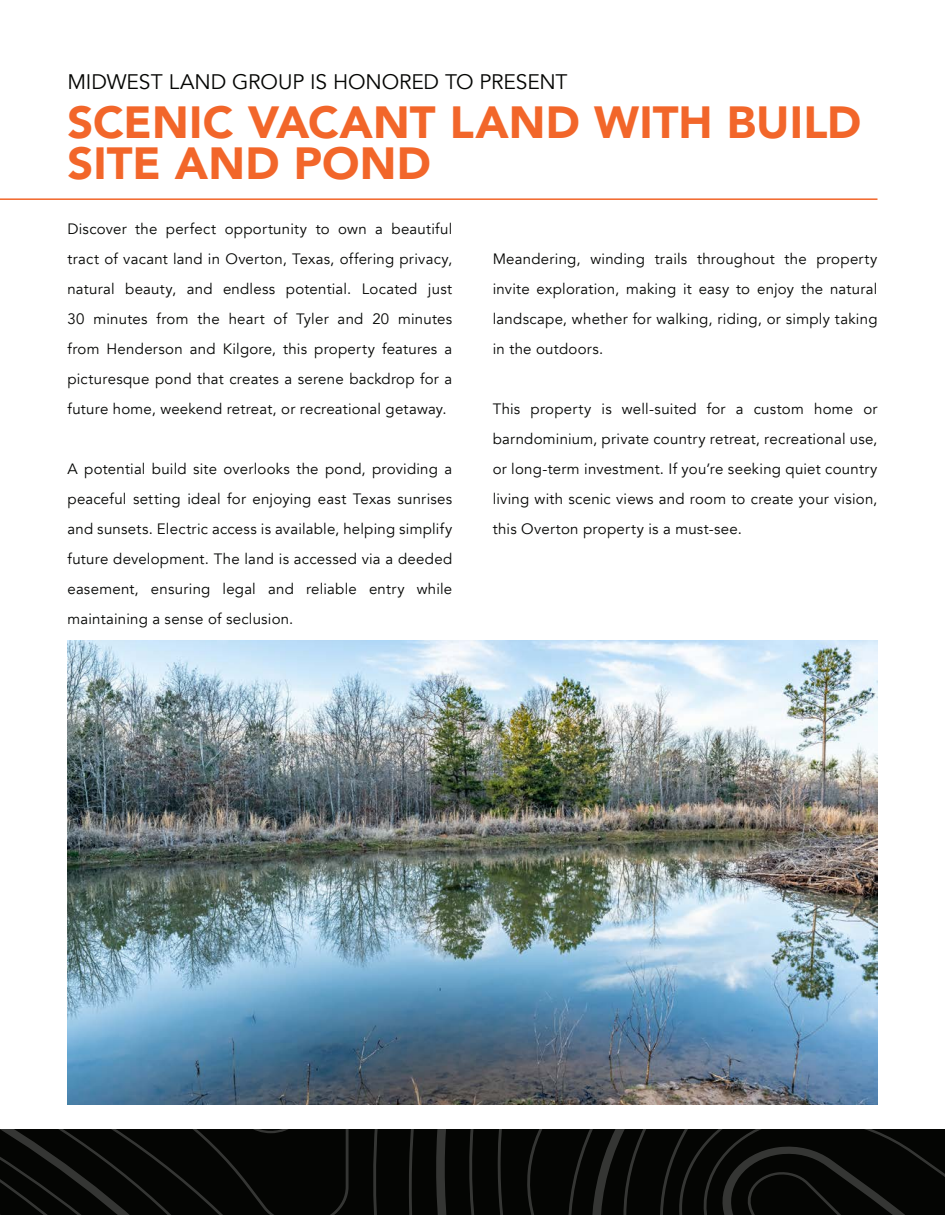
<style>
.page{position:relative;width:945px;height:1215px;background:#fff}
.page>*{position:absolute;margin:0;border:0;box-sizing:border-box;transform-origin:0 0}
.t1{font:900 45px/41.5px "Avenir";letter-spacing:.005em;color:#f2662a}
.t2{font:21px "Avenir";letter-spacing:-.005em;color:#040503}
.t3{font:15px/30px "Avenir";letter-spacing:.015em;color:#040503;text-align:justify}
</style>
<div class="page">
<hr style="left:0;top:198px;width:878px;height:2px;background:#f2662a">
<svg style="left:0;top:1130px;width:945px;height:85px;background:#090a08"></svg>
<img style="left:68px;top:641px;width:810px;height:464px">
<p class="t2" style="left:68px;top:69px;width:502px">MIDWEST LAND GROUP IS HONORED TO PRESENT</p>
<p class="t1" style="left:68px;top:100px;width:795px">SCENIC VACANT LAND WITH BUILD<br>SITE AND POND</p>
<p class="t3" style="left:68px;top:214px;width:386px">Discover the perfect opportunity to own a beautiful tract of vacant land in Overton, Texas, offering privacy, natural beauty, and endless potential. Located just 30 minutes from the heart of Tyler and 20 minutes from Henderson and Kilgore, this property features a picturesque pond that creates a serene backdrop for a future home, weekend retreat, or recreational getaway.</p>
<p class="t3" style="left:68px;top:454px;width:386px">A potential build site overlooks the pond, providing a peaceful setting ideal for enjoying east Texas sunrises and sunsets. Electric access is available, helping simplify future development. The land is accessed via a deeded easement, ensuring legal and reliable entry while maintaining a sense of seclusion.</p>
<p class="t3" style="left:493px;top:244px;width:386px">Meandering, winding trails throughout the property invite exploration, making it easy to enjoy the natural landscape, whether for walking, riding, or simply taking in the outdoors.</p>
<p class="t3" style="left:493px;top:394px;width:386px">This property is well-suited for a custom home or barndominium, private country retreat, recreational use, or long-term investment. If you’re seeking quiet country living with scenic views and room to create your vision, this Overton property is a must-see.</p>
</div>
